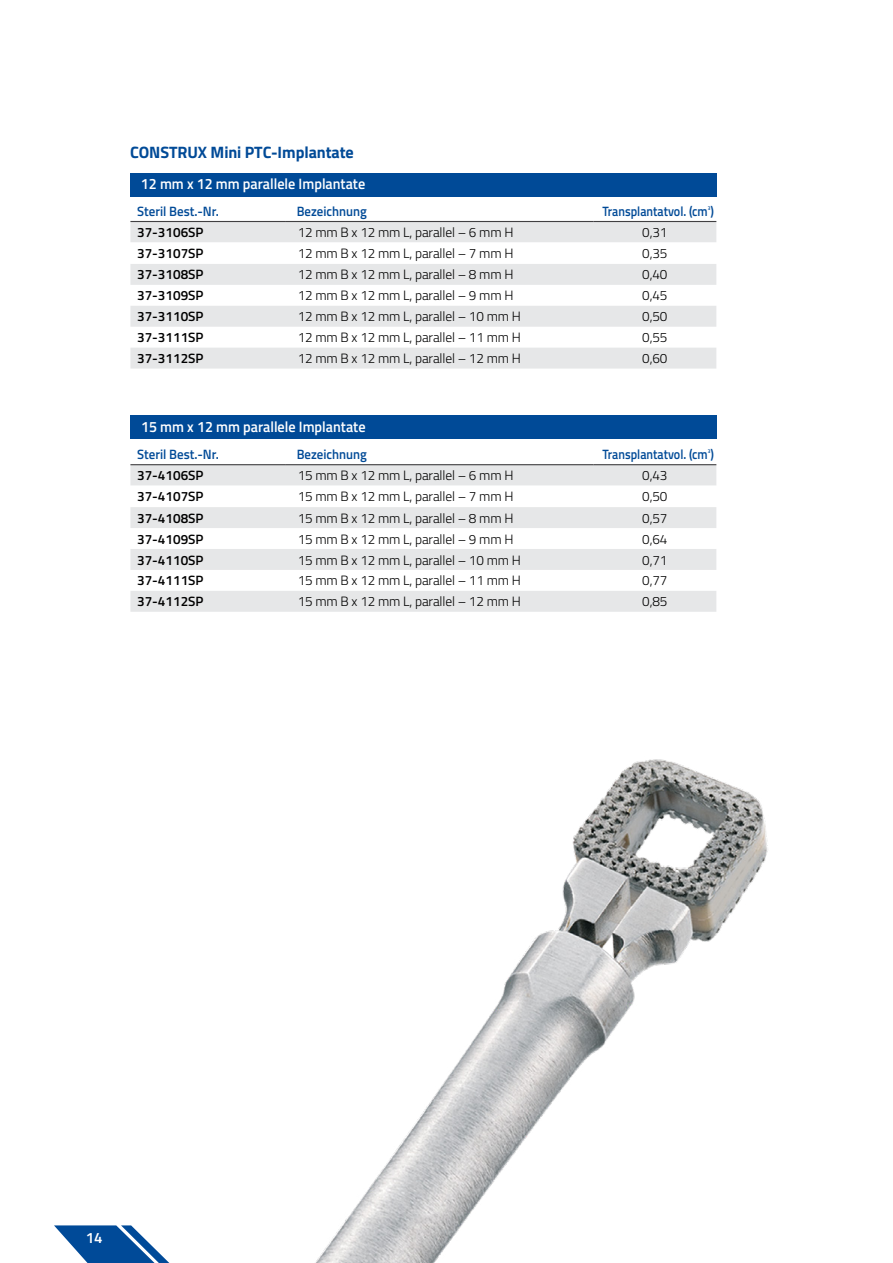
<style>
.page{position:relative;width:893px;height:1263px;background:#fff}
.page>*{position:absolute;margin:0;border:0;box-sizing:border-box;transform-origin:0 0}
.t1{font:700 16.5px "Titillium";letter-spacing:-.005em;color:#004a97}
.t2{font:600 15px "Titillium";color:#fff;scale:.95 1}
.t3{font:600 15px "Titillium";color:#fff}
.t4{font:300 13.5px "Titillium";letter-spacing:-.01em;color:#000}
.t5{font:600 13.5px "Titillium";color:#000}
.t6{font:600 13.5px "Titillium";color:#004a97;scale:.9 1}
.t7{font:600 13.5px "Titillium";color:#004a97;scale:.96 1}
.t8{font:600 13.5px "Titillium";color:#004a97;scale:.95 1}
.t9{font:600 5.4px "Titillium";color:#004a97;scale:.9 1}
</style>
<div class="page">
<svg style="left:54px;top:1225px;width:116px;height:38px"></svg>
<img style="left:315px;top:759px;width:453px;height:504px">
<div style="left:130px;top:173px;width:587px;height:24px;background:#004a97"></div>
<div style="left:131px;top:415px;width:586px;height:24px;background:#004a97"></div>
<svg style="left:130px;top:222px;width:586px;height:147px;fill:#e6e7e8"></svg>
<hr style="left:130px;top:221px;width:156px;height:1px;background:#414042">
<hr style="left:286px;top:221px;width:307px;height:1px;background:#414042">
<hr style="left:593px;top:221px;width:123px;height:1px;background:#414042">
<svg style="left:130px;top:465px;width:586px;height:147px;fill:#e6e7e8"></svg>
<hr style="left:130px;top:464px;width:156px;height:1px;background:#414042">
<hr style="left:286px;top:464px;width:307px;height:1px;background:#414042">
<hr style="left:593px;top:464px;width:123px;height:1px;background:#414042">
<p class="t1" style="left:130px;top:139px;width:225px">CONSTRUX Mini PTC‑Implantate</p>
<p class="t2" style="left:141px;top:173px;width:238px">12 mm x 12 mm parallele Implantate</p>
<p class="t7" style="left:137px;top:201px;width:87px">Steril Best.‑Nr.</p>
<p class="t8" style="left:297px;top:201px;width:75px">Bezeichnung</p>
<p class="t6" style="left:602px;top:201px;width:126px">Transplantatvol. (cm )</p>
<p class="t9" style="left:708px;top:204px;width:5px">3</p>
<p class="t5" style="left:137px;top:222px;width:68px">37‑3106SP</p>
<p class="t4" style="left:298px;top:222px;width:217px">12 mm B x 12 mm L, parallel – 6 mm H</p>
<p class="t4" style="left:642px;top:222px;width:27px">0,31</p>
<p class="t5" style="left:137px;top:243px;width:68px">37‑3107SP</p>
<p class="t4" style="left:298px;top:243px;width:217px">12 mm B x 12 mm L, parallel – 7 mm H</p>
<p class="t4" style="left:642px;top:243px;width:27px">0,35</p>
<p class="t5" style="left:137px;top:265px;width:68px">37‑3108SP</p>
<p class="t4" style="left:298px;top:265px;width:217px">12 mm B x 12 mm L, parallel – 8 mm H</p>
<p class="t4" style="left:642px;top:265px;width:27px">0,40</p>
<p class="t5" style="left:137px;top:285px;width:68px">37‑3109SP</p>
<p class="t4" style="left:298px;top:286px;width:217px">12 mm B x 12 mm L, parallel – 9 mm H</p>
<p class="t4" style="left:642px;top:286px;width:27px">0,45</p>
<p class="t5" style="left:137px;top:306px;width:68px">37‑3110SP</p>
<p class="t4" style="left:298px;top:307px;width:225px">12 mm B x 12 mm L, parallel – 10 mm H</p>
<p class="t4" style="left:642px;top:307px;width:27px">0,50</p>
<p class="t5" style="left:137px;top:327px;width:68px">37‑3111SP</p>
<p class="t4" style="left:298px;top:328px;width:225px">12 mm B x 12 mm L, parallel – 11 mm H</p>
<p class="t4" style="left:642px;top:328px;width:27px">0,55</p>
<p class="t5" style="left:137px;top:348px;width:68px">37‑3112SP</p>
<p class="t4" style="left:298px;top:349px;width:225px">12 mm B x 12 mm L, parallel – 12 mm H</p>
<p class="t4" style="left:642px;top:349px;width:27px">0,60</p>
<p class="t2" style="left:141px;top:416px;width:238px">15 mm x 12 mm parallele Implantate</p>
<p class="t7" style="left:137px;top:444px;width:87px">Steril Best.‑Nr.</p>
<p class="t8" style="left:297px;top:444px;width:75px">Bezeichnung</p>
<p class="t6" style="left:602px;top:444px;width:126px">Transplantatvol. (cm )</p>
<p class="t9" style="left:708px;top:447px;width:5px">3</p>
<p class="t5" style="left:137px;top:465px;width:68px">37‑4106SP</p>
<p class="t4" style="left:298px;top:465px;width:217px">15 mm B x 12 mm L, parallel – 6 mm H</p>
<p class="t4" style="left:642px;top:465px;width:27px">0,43</p>
<p class="t5" style="left:137px;top:486px;width:68px">37‑4107SP</p>
<p class="t4" style="left:298px;top:486px;width:217px">15 mm B x 12 mm L, parallel – 7 mm H</p>
<p class="t4" style="left:642px;top:486px;width:27px">0,50</p>
<p class="t5" style="left:137px;top:508px;width:68px">37‑4108SP</p>
<p class="t4" style="left:298px;top:508px;width:217px">15 mm B x 12 mm L, parallel – 8 mm H</p>
<p class="t4" style="left:642px;top:508px;width:27px">0,57</p>
<p class="t5" style="left:137px;top:529px;width:68px">37‑4109SP</p>
<p class="t4" style="left:298px;top:529px;width:217px">15 mm B x 12 mm L, parallel – 9 mm H</p>
<p class="t4" style="left:642px;top:529px;width:27px">0,64</p>
<p class="t5" style="left:137px;top:550px;width:68px">37‑4110SP</p>
<p class="t4" style="left:298px;top:550px;width:225px">15 mm B x 12 mm L, parallel – 10 mm H</p>
<p class="t4" style="left:642px;top:550px;width:27px">0,71</p>
<p class="t5" style="left:137px;top:571px;width:68px">37‑4111SP</p>
<p class="t4" style="left:298px;top:571px;width:225px">15 mm B x 12 mm L, parallel – 11 mm H</p>
<p class="t4" style="left:642px;top:571px;width:27px">0,77</p>
<p class="t5" style="left:137px;top:591px;width:68px">37‑4112SP</p>
<p class="t4" style="left:298px;top:592px;width:225px">15 mm B x 12 mm L, parallel – 12 mm H</p>
<p class="t4" style="left:642px;top:592px;width:27px">0,85</p>
<p class="t3" style="left:86px;top:1227px;width:18px">14</p>
</div>
